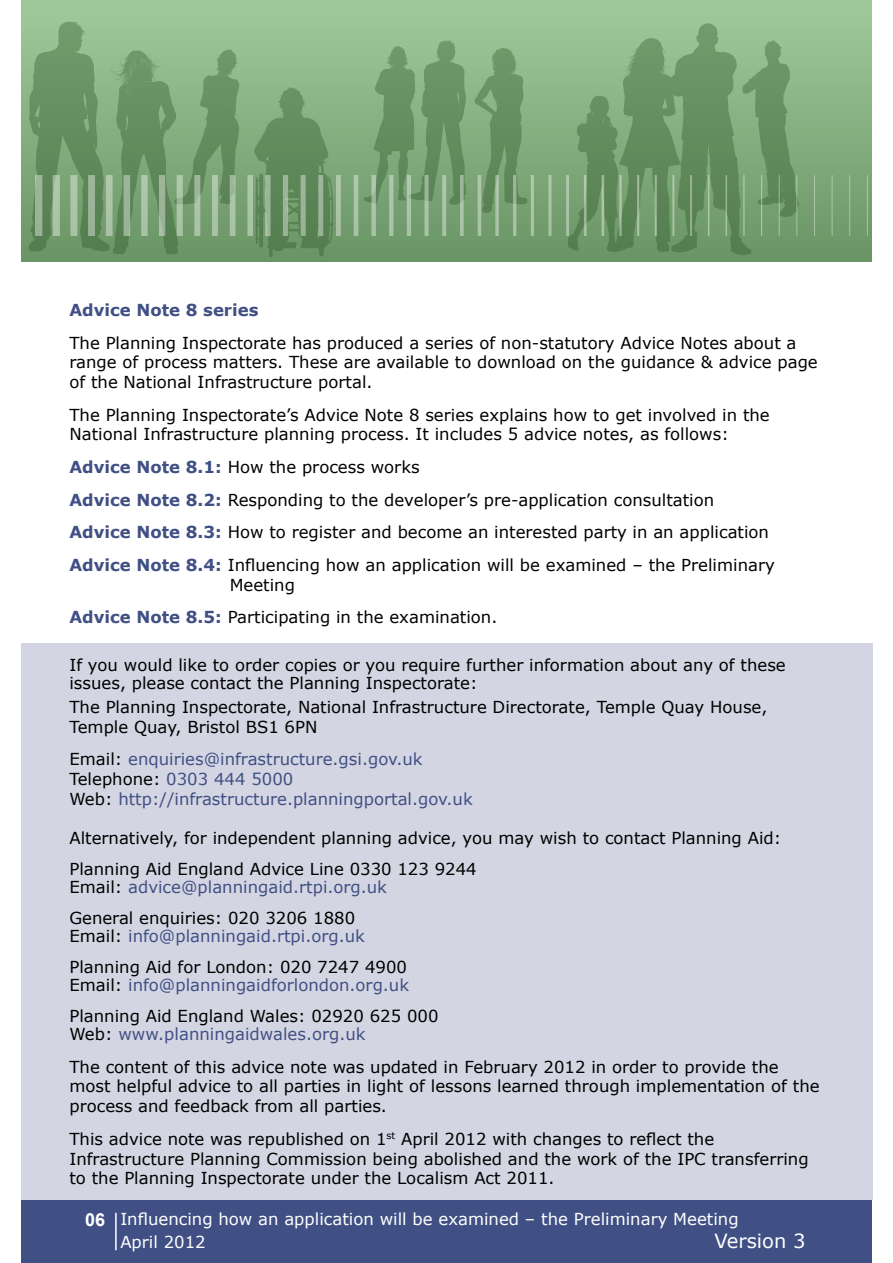
<style>
.page{position:relative;width:893px;height:1263px;background:#fff}
.page>*{position:absolute;margin:0;border:0;box-sizing:border-box;transform-origin:0 0}
.Footer_text{font:19.5px "Verdana";color:#fff}
.t1{font:700 18px "Arial";color:#fff}
.Subheading{font:16.5px/19.8px "Verdana";color:#000}
.Main_body_text{font:16.5px/19.8px "Verdana";color:#405084}
.Main_body_text-2{font:16.5px/19.8px "Verdana";color:#000}
.Footer_text-2{font:16.5px/23.4px "Verdana";color:#fff}
.Subheading-2{font:700 16.5px "Verdana";color:#405084}
.s1{font-weight:700;color:#405084}
.s2{color:#000}
.s3{color:#405084}
</style>
<div class="page">
<div style="left:21px;top:1199px;width:851px;height:64px;background:#405084"></div>
<hr style="left:115px;top:1213px;width:2px;height:37px;background:#fff">
<svg style="left:21px;top:0;width:851px;height:261px;background:#7ba576"></svg>
<hr style="left:867px;top:175px;width:1px;height:61px;background:#fff">
<hr style="left:849px;top:175px;width:1px;height:61px;background:#fff">
<hr style="left:832px;top:175px;width:1px;height:61px;background:#fff">
<hr style="left:814px;top:175px;width:1px;height:61px;background:#fff">
<hr style="left:796px;top:175px;width:1px;height:61px;background:#fff">
<hr style="left:779px;top:175px;width:1px;height:61px;background:#fff">
<hr style="left:761px;top:175px;width:1px;height:61px;background:#fff">
<hr style="left:743px;top:175px;width:2px;height:61px;background:#fff">
<hr style="left:726px;top:175px;width:1px;height:61px;background:#fff">
<hr style="left:708px;top:175px;width:1px;height:61px;background:#fff">
<hr style="left:690px;top:175px;width:2px;height:61px;background:#fff">
<hr style="left:672px;top:175px;width:2px;height:61px;background:#fff">
<hr style="left:655px;top:175px;width:2px;height:61px;background:#fff">
<hr style="left:637px;top:175px;width:2px;height:61px;background:#fff">
<hr style="left:619px;top:175px;width:3px;height:61px;background:#fff">
<hr style="left:602px;top:175px;width:2px;height:61px;background:#fff">
<hr style="left:584px;top:175px;width:3px;height:61px;background:#fff">
<hr style="left:566px;top:175px;width:3px;height:61px;background:#fff">
<hr style="left:548px;top:175px;width:3px;height:61px;background:#fff">
<hr style="left:531px;top:175px;width:3px;height:61px;background:#fff">
<hr style="left:513px;top:175px;width:3px;height:61px;background:#fff">
<svg style="left:495px;top:175px;width:4px;height:61px"></svg>
<hr style="left:478px;top:175px;width:3px;height:61px;background:#fff">
<svg style="left:460px;top:175px;width:4px;height:61px"></svg>
<svg style="left:442px;top:175px;width:4px;height:61px"></svg>
<svg style="left:425px;top:175px;width:4px;height:61px"></svg>
<hr style="left:407px;top:175px;width:4px;height:61px;background:#abc5a8">
<hr style="left:389px;top:175px;width:4px;height:61px;background:#aac4a7">
<svg style="left:371px;top:175px;width:5px;height:61px"></svg>
<hr style="left:354px;top:175px;width:4px;height:61px;background:#acc5a9">
<div style="left:336px;top:175px;width:5px;height:61px;background:#acc5a9"></div>
<div style="left:318px;top:175px;width:5px;height:61px;background:#9bb498"></div>
<div style="left:301px;top:175px;width:5px;height:61px;background:#9bb498"></div>
<div style="left:283px;top:175px;width:5px;height:61px;background:#9bb498"></div>
<svg style="left:265px;top:175px;width:6px;height:61px"></svg>
<div style="left:247px;top:175px;width:6px;height:61px;background:#acc5a9"></div>
<svg style="left:230px;top:175px;width:5px;height:61px"></svg>
<div style="left:212px;top:175px;width:6px;height:61px;background:#acc5a9"></div>
<svg style="left:194px;top:175px;width:6px;height:61px"></svg>
<svg style="left:177px;top:175px;width:6px;height:61px"></svg>
<svg style="left:159px;top:175px;width:6px;height:61px"></svg>
<div style="left:141px;top:175px;width:7px;height:61px;background:#acc5a9"></div>
<div style="left:124px;top:175px;width:6px;height:61px;background:#9bb498"></div>
<div style="left:106px;top:175px;width:7px;height:61px;background:#acc5a9"></div>
<div style="left:88px;top:175px;width:7px;height:61px;background:#9bb498"></div>
<div style="left:70px;top:175px;width:7px;height:61px;background:#acc5a9"></div>
<div style="left:53px;top:175px;width:7px;height:61px;background:#abc5a8"></div>
<div style="left:35px;top:175px;width:7px;height:61px;background:#9bb498"></div>
<div style="left:21px;top:643px;width:851px;height:556px;background:#d4d5e2"></div>
<p class="Subheading-2" style="left:69px;top:298px;width:191px">Advice Note 8 series</p>
<p class="Subheading" style="left:69px;top:332px;width:750px">The Planning Inspectorate has produced a series of non-statutory Advice Notes about a range of process matters. These are available to download on the guidance &amp; advice page of the National Infrastructure portal.</p>
<p class="Subheading" style="left:69px;top:405px;width:702px">The Planning Inspectorate’s Advice Note 8 series explains how to get involved in the<br>National Infrastructure planning process. It includes 5 advice notes, as follows:</p>
<p class="Subheading" style="left:69px;top:457px;width:352px"><span class="s1">Advice Note 8.1:</span> How the process works</p>
<p class="Subheading" style="left:69px;top:489px;width:646px"><span class="s1">Advice Note 8.2:</span> Responding to the developer’s pre-application consultation</p>
<p class="Subheading" style="left:69px;top:522px;width:701px"><span class="s1">Advice Note 8.3:</span> How to register and become an interested party in an application</p>
<p class="Subheading" style="left:230px;top:555px;width:547px;text-indent:-160px"><span class="s1">Advice Note 8.4:</span> Influencing how an application will be examined – the Preliminary<br>Meeting</p>
<p class="Subheading" style="left:69px;top:607px;width:429px"><span class="s1">Advice Note 8.5:</span> Participating in the examination.</p>
<p class="Subheading" style="left:69px;top:656px;width:718px;line-height:18px">If you would like to order copies or you require further information about any of these issues, please contact the Planning Inspectorate:</p>
<p class="Main_body_text-2" style="left:69px;top:697px;width:699px">The Planning Inspectorate, National Infrastructure Directorate, Temple Quay House,<br>Temple Quay, Bristol BS1 6PN</p>
<p class="Main_body_text" style="left:69px;top:749px;width:405px"><span class="s2">Email:</span> enquiries@infrastructure.gsi.gov.uk<br><span class="s2">Telephone:</span> 0303 444 5000<br><span class="s2">Web:</span> http://infrastructure.planningportal.gov.uk</p>
<p class="Subheading" style="left:69px;top:828px;width:713px">Alternatively, for independent planning advice, you may wish to contact Planning Aid:</p>
<p class="Subheading" style="left:69px;top:860px;width:409px;line-height:18.1px">Planning Aid England Advice Line 0330 123 9244<br>Email: <span class="s3">advice@planningaid.rtpi.org.uk</span></p>
<p class="Subheading" style="left:69px;top:909px;width:297px;line-height:18.1px">General enquiries: 020 3206 1880<br>Email: <span class="s3">info@planningaid.rtpi.org.uk</span></p>
<p class="Subheading" style="left:69px;top:958px;width:341px;line-height:18.1px">Planning Aid for London: 020 7247 4900<br>Email: <span class="s3">info@planningaidforlondon.org.uk</span></p>
<p class="Subheading" style="left:69px;top:1007px;width:371px;line-height:18.1px">Planning Aid England Wales: 02920 625 000<br>Web: <span class="s3">www.planningaidwales.org.uk</span></p>
<p class="Subheading" style="left:69px;top:1056px;width:752px">The content of this advice note was updated in February 2012 in order to provide the most helpful advice to all parties in light of lessons learned through implementation of the process and feedback from all parties.</p>
<p class="Subheading" style="left:69px;top:1129px;width:741px">This advice note was republished on 1<sup>st</sup> April 2012 with changes to reflect the<br>Infrastructure Planning Commission being abolished and the work of the IPC transferring to the Planning Inspectorate under the Localism Act 2011.</p>
<p class="t1" style="left:85px;top:1207px;width:22px">06</p>
<p class="Footer_text-2" style="left:120px;top:1207px;width:620px">Influencing how an application will be examined – the Preliminary Meeting<br>April 2012</p>
<p class="Footer_text" style="left:714px;top:1227px;width:93px">Version 3</p>
</div>
